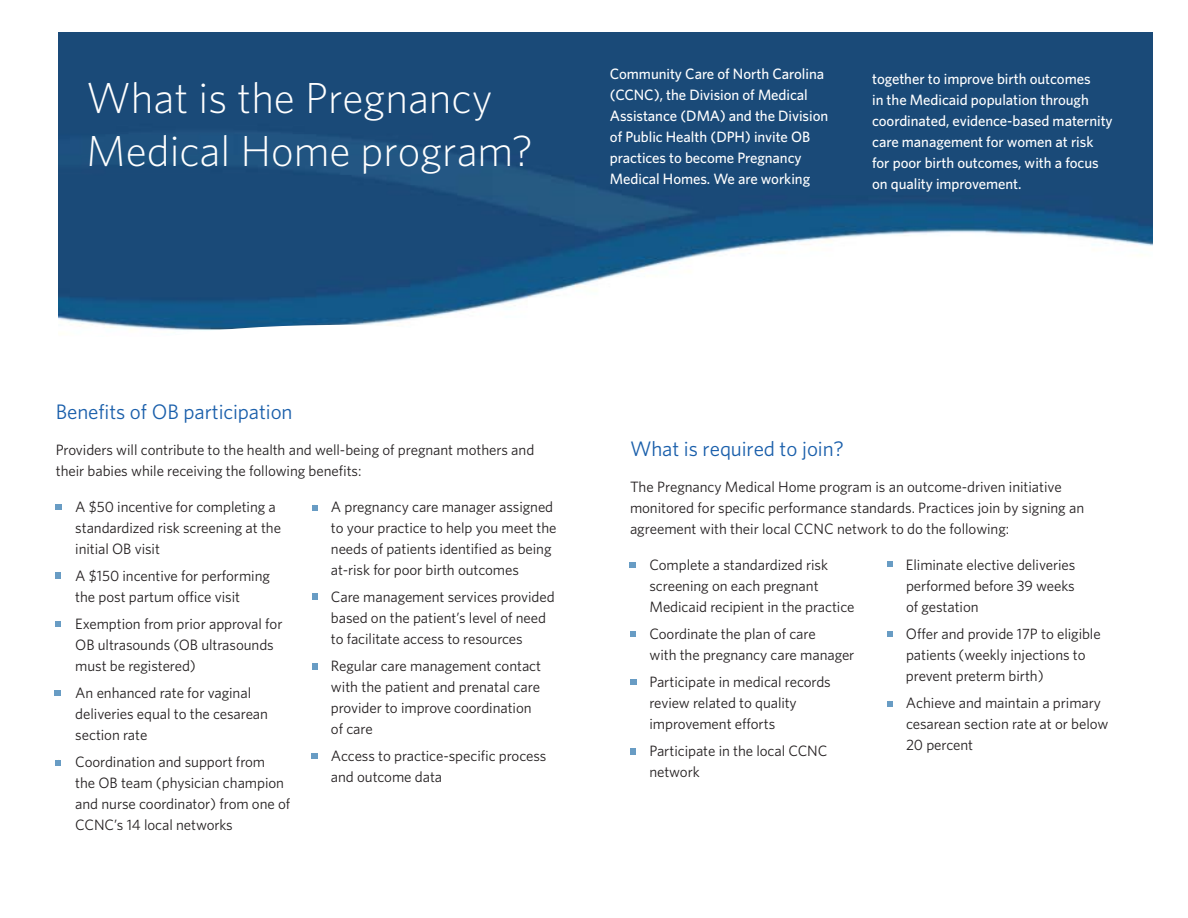
<style>
.page{position:relative;width:1188px;height:918px;background:#fff}
.page>*{position:absolute;margin:0;border:0;box-sizing:border-box;transform-origin:0 0}
.t1{font:300 43.5px/52.5px "Whitney";color:#fff}
.t2{font:21px "Whitney";letter-spacing:-.005em;color:#1a5fab}
.t3{font:15px/21px "Whitney";letter-spacing:-.005em;color:#231f20}
.t4{font:500 15px/21px "Whitney";letter-spacing:-.005em;color:#fff}
.s1{color:#b8b309}
</style>
<div class="page">
<img style="left:59px;top:33px;width:1093px;height:292px">
<svg style="left:109px;top:325px;width:282px;height:6px"></svg>
<svg style="left:55px;top:504px;width:6px;height:6px"></svg>
<svg style="left:55px;top:573px;width:6px;height:5px"></svg>
<svg style="left:55px;top:621px;width:6px;height:5px"></svg>
<svg style="left:55px;top:690px;width:5px;height:5px"></svg>
<svg style="left:55px;top:760px;width:6px;height:5px"></svg>
<svg style="left:312px;top:505px;width:6px;height:5px"></svg>
<svg style="left:312px;top:594px;width:6px;height:5px"></svg>
<svg style="left:312px;top:664px;width:6px;height:5px"></svg>
<svg style="left:312px;top:753px;width:5px;height:6px"></svg>
<svg style="left:630px;top:562px;width:5px;height:6px"></svg>
<svg style="left:630px;top:631px;width:6px;height:5px"></svg>
<svg style="left:631px;top:679px;width:5px;height:6px"></svg>
<svg style="left:630px;top:749px;width:6px;height:5px"></svg>
<svg style="left:887px;top:561px;width:6px;height:6px"></svg>
<svg style="left:887px;top:631px;width:6px;height:5px"></svg>
<svg style="left:887px;top:701px;width:6px;height:6px"></svg>
<p class="t1" style="left:86px;top:71px;width:448px">What is the Pregnancy<br>Medical Home program?</p>
<p class="t4" style="left:610px;top:63px;width:220px">Community Care of North Carolina (CCNC), the Division of Medical<br>Assistance (DMA) and the Division of Public Health (DPH) invite OB practices to become Pregnancy<br>Medical Homes. We are working</p>
<p class="t4" style="left:872px;top:67px;width:242px">together to improve birth outcomes<br>in the Medicaid population through coordinated, evidence-based maternity care management for women at risk for poor birth outcomes, with a focus on quality improvement.</p>
<p class="t2" style="left:56px;top:400px;width:238px">Benefits of OB participation</p>
<p class="t3" style="left:56px;top:439px;width:480px">Providers will contribute to the health and well-being of pregnant mothers and their babies while receiving the following benefits:</p>
<p class="t3" style="left:75px;top:496px;width:207px;text-indent:-20px"><span class="s1">•</span> A $50 incentive for completing a standardized risk screening at the initial OB visit</p>
<p class="t3" style="left:75px;top:565px;width:196px;text-indent:-20px"><span class="s1">•</span> A $150 incentive for performing the post partum office visit</p>
<p class="t3" style="left:75px;top:613px;width:209px;text-indent:-20px"><span class="s1">•</span> Exemption from prior approval for<br>OB ultrasounds (OB ultrasounds must be registered)</p>
<p class="t3" style="left:75px;top:682px;width:194px;text-indent:-20px"><span class="s1">•</span> An enhanced rate for vaginal deliveries equal to the cesarean section rate</p>
<p class="t3" style="left:75px;top:751px;width:217px;text-indent:-20px"><span class="s1">•</span> Coordination and support from<br>the OB team (physician champion and nurse coordinator) from one of<br>CCNC’s 14 local networks</p>
<p class="t3" style="left:331px;top:496px;width:227px;text-indent:-20px"><span class="s1">•</span> A pregnancy care manager assigned to your practice to help you meet the needs of patients identified as being at-risk for poor birth outcomes</p>
<p class="t3" style="left:331px;top:586px;width:225px;text-indent:-20px"><span class="s1">•</span> Care management services provided based on the patient’s level of need to facilitate access to resources</p>
<p class="t3" style="left:331px;top:655px;width:212px;text-indent:-20px"><span class="s1">•</span> Regular care management contact with the patient and prenatal care provider to improve coordination of care</p>
<p class="t3" style="left:331px;top:745px;width:217px;text-indent:-20px"><span class="s1">•</span> Access to practice-specific process and outcome data</p>
<p class="t2" style="left:630px;top:437px;width:216px">What is required to join?</p>
<p class="t3" style="left:630px;top:476px;width:456px">The Pregnancy Medical Home program is an outcome-driven initiative monitored for specific performance standards. Practices join by signing an agreement with their local CCNC network to do the following:</p>
<p class="t3" style="left:650px;top:554px;width:207px;text-indent:-20px"><span class="s1">•</span> Complete a standardized risk screening on each pregnant<br>Medicaid recipient in the practice</p>
<p class="t3" style="left:650px;top:623px;width:206px;text-indent:-20px"><span class="s1">•</span> Coordinate the plan of care<br>with the pregnancy care manager</p>
<p class="t3" style="left:650px;top:671px;width:183px;text-indent:-20px"><span class="s1">•</span> Participate in medical records review related to quality improvement efforts</p>
<p class="t3" style="left:650px;top:740px;width:180px;text-indent:-20px"><span class="s1">•</span> Participate in the local CCNC network</p>
<p class="t3" style="left:906px;top:554px;width:171px;text-align:justify;text-indent:-20px"><span class="s1">•</span> Eliminate elective deliveries performed before 39 weeks of gestation</p>
<p class="t3" style="left:906px;top:623px;width:196px;text-indent:-19px"><span class="s1">•</span> Offer and provide 17P to eligible patients (weekly injections to prevent preterm birth)</p>
<p class="t3" style="left:906px;top:692px;width:204px;text-indent:-20px"><span class="s1">•</span> Achieve and maintain a primary cesarean section rate at or below<br>20 percent</p>
</div>
